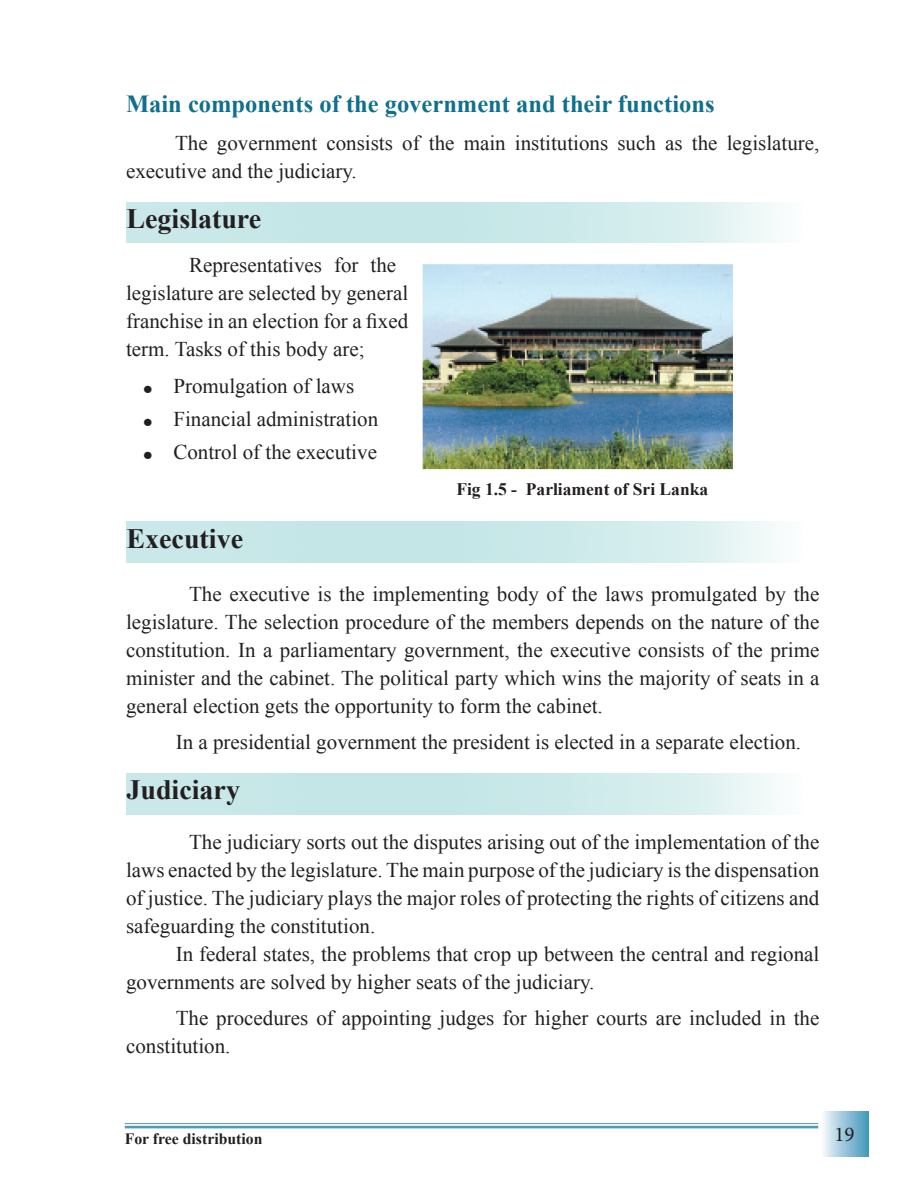
<style>
.page{position:relative;width:914px;height:1197px;background:#fff}
.page>*{position:absolute;margin:0;border:0;box-sizing:border-box;transform-origin:0 0}
.t1{font:700 28px "Times New Roman";color:#231f20}
.t2{font:700 24.5px "Times New Roman";color:#0e708d}
.t3{font:21px/28px "Times New Roman";color:#231f20}
.t4{font:21px "Minion Pro";color:#231f20}
.t5{font:700 17.5px "Times New Roman";color:#231f20}
.t6{font:700 15.75px "Times New Roman";color:#231f20}
.s1{font-family:"FM Ababld";font-weight:700}
</style>
<div class="page">
<div style="left:820px;top:1111px;width:48px;height:45px;background:linear-gradient(to right,#fcfbfe,#469abd)"></div>
<hr style="left:125px;top:1126px;width:693px;height:2px;background:#509cb9">
<hr style="left:125px;top:1123px;width:693px;height:1px;background:#509cb9">
<img style="left:422px;top:264px;width:311px;height:206px">
<p class="t2" style="left:126px;top:87px;width:590px">Main components of the government and their functions</p>
<p class="t3" style="left:126px;top:129px;width:695px;text-indent:49px">The government consists of the main institutions such as the legislature, executive and the judiciary.</p>
<h1 class="t1" style="left:126px;top:199px;width:136px">Legislature</h1>
<p class="t3" style="left:189px;top:251px;width:209px">Representatives for the</p>
<p class="t3" style="left:126px;top:279px;width:283px;text-align:justify">legislature are selected by general franchise in an election for a fixed term. Tasks of this body are;</p>
<p class="t3" style="left:143px;top:369px;width:236px;line-height:32.9px"><span class="s1">²</span> Promulgation of laws<br><span class="s1">²</span> Financial administration<br><span class="s1">²</span> Control of the executive</p>
<p class="t5" style="left:456px;top:477px;width:253px">Fig 1.5 - Parliament of Sri Lanka</p>
<h1 class="t1" style="left:126px;top:519px;width:118px">Executive</h1>
<p class="t3" style="left:126px;top:580px;width:695px;text-align:justify;text-indent:63px">The executive is the implementing body of the laws promulgated by the legislature. The selection procedure of the members depends on the nature of the constitution. In a parliamentary government, the executive consists of the prime minister and the cabinet. The political party which wins the majority of seats in a general election gets the opportunity to form the cabinet.</p>
<p class="t3" style="left:176px;top:727px;width:627px">In a presidential government the president is elected in a separate election.</p>
<h1 class="t1" style="left:126px;top:771px;width:115px">Judiciary</h1>
<p class="t3" style="left:126px;top:828px;width:695px;text-align:justify;text-indent:63px">The judiciary sorts out the disputes arising out of the implementation of the laws enacted by the legislature. The main purpose of the judiciary is the dispensation of justice. The judiciary plays the major roles of protecting the rights of citizens and safeguarding the constitution.</p>
<p class="t3" style="left:126px;top:940px;width:695px;text-indent:50px">In federal states, the problems that crop up between the central and regional governments are solved by higher seats of the judiciary.</p>
<p class="t3" style="left:126px;top:1004px;width:695px;text-indent:50px">The procedures of appointing judges for higher courts are included in the constitution.</p>
<p class="t6" style="left:125px;top:1128px;width:139px">For free distribution</p>
<p class="t4" style="left:834px;top:1120px;width:22px">19</p>
</div>
